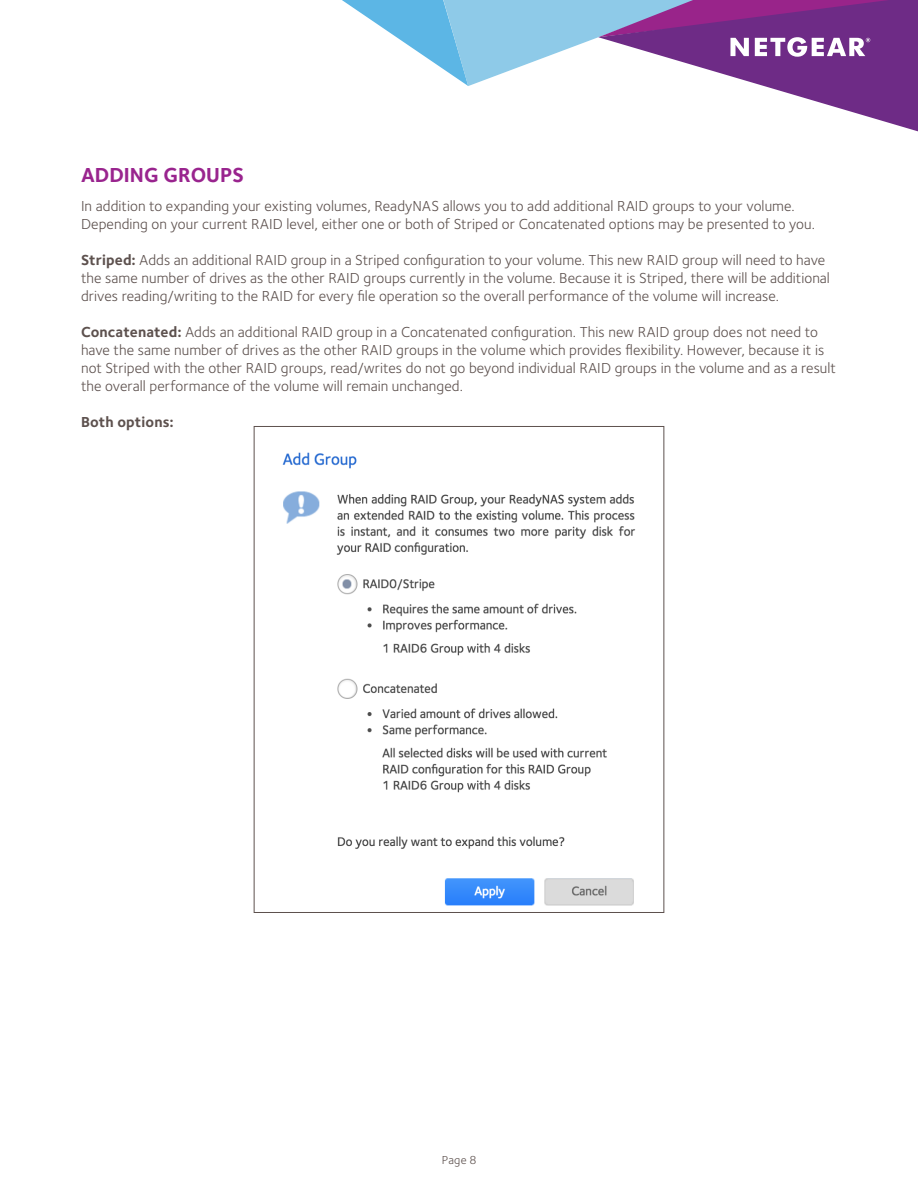
<style>
.page{position:relative;width:918px;height:1188px;background:#fff}
.page>*{position:absolute;margin:0;border:0;box-sizing:border-box;transform-origin:0 0}
.Head{font:700 21px "Foundry Sterling";color:#99248e}
.t1{font:15px/18px "Foundry Sterling";letter-spacing:.005em;color:#5d514e}
.t2{font:700 15px "Foundry Sterling";letter-spacing:.01em;color:#5d514e}
.t3{font:12px "Foundry Sterling";color:#5d514e}
.s1{font-weight:700}
</style>
<div class="page">
<svg style="left:342px;top:0;width:576px;height:132px"></svg>
<img style="left:282px;top:452px;width:354px;height:454px">
<p class="Head" style="left:81px;top:163px;width:165px">ADDING GROUPS</p>
<p class="t1" style="left:81px;top:197px;width:736px">In addition to expanding your existing volumes, ReadyNAS allows you to add additional RAID groups to your volume.<br>Depending on your current RAID level, either one or both of Striped or Concatenated options may be presented to you.</p>
<p class="t1" style="left:81px;top:251px;width:750px"><span class="s1">Striped:</span> Adds an additional RAID group in a Striped configuration to your volume. This new RAID group will need to have the same number of drives as the other RAID groups currently in the volume. Because it is Striped, there will be additional drives reading/writing to the RAID for every file operation so the overall performance of the volume will increase.</p>
<p class="t1" style="left:81px;top:323px;width:757px"><span class="s1">Concatenated:</span> Adds an additional RAID group in a Concatenated configuration. This new RAID group does not need to have the same number of drives as the other RAID groups in the volume which provides flexibility. However, because it is not Striped with the other RAID groups, read/writes do not go beyond individual RAID groups in the volume and as a result the overall performance of the volume will remain unchanged.</p>
<p class="t2" style="left:81px;top:413px;width:94px">Both options:</p>
<p class="t3" style="left:442px;top:1153px;width:36px">Page 8</p>
</div>
